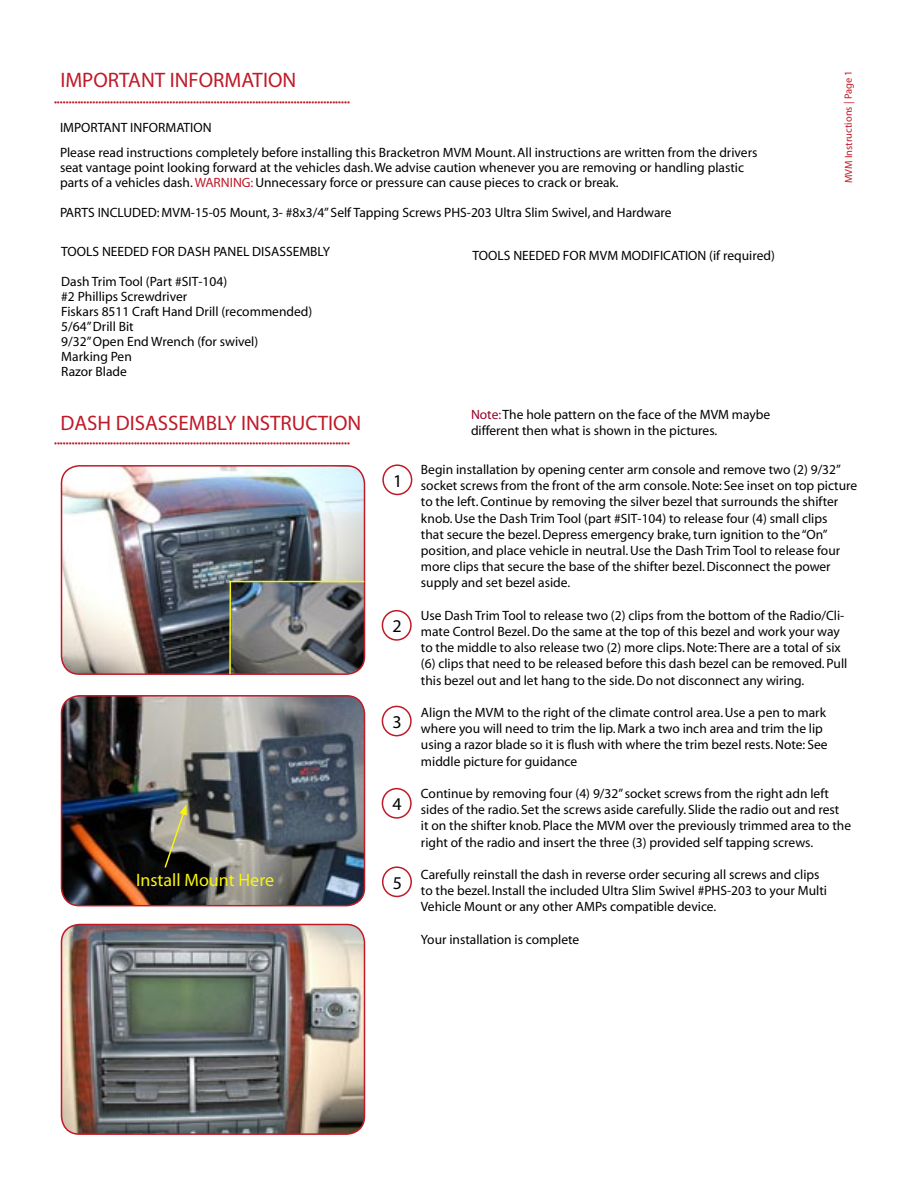
<style>
.page{position:relative;width:918px;height:1188px;background:#fff}
.page>*{position:absolute;margin:0;border:0;box-sizing:border-box;transform-origin:0 0}
.t1{font:700 21px "Futura";color:#bf1a27}
.t2{font:18px "Futura";color:#f7f410}
.t3{font:700 18px "Futura";color:#000}
.t4{font:13.5px/16.2px "Futura";color:#000}
.t5{font:700 13.5px "Futura";color:#000}
.t6{font:700 10.5px "Futura";color:#bf1a27}
.t7{font:10.5px "Futura";color:#bf1a27}
.s1{font-weight:700;color:#bf1a27}
.s2{font-weight:700}
.s3{font-weight:400}
.s4{font-weight:400;font-style:italic}
.s5{color:#970029}
.s6{font-weight:700;font-style:italic}
</style>
<div class="page">
<img style="left:60px;top:465px;width:306px;height:209px">
<img style="left:60px;top:695px;width:306px;height:211px">
<img style="left:60px;top:923px;width:306px;height:211px">
<svg style="left:163px;top:804px;width:24px;height:65px;background:#8a876e"></svg>
<div style="left:382px;top:464px;width:30px;height:31px;border:2px solid #bf1a27;border-radius:50%"></div>
<div style="left:382px;top:610px;width:30px;height:31px;border:2px solid #bf1a27;border-radius:50%"></div>
<div style="left:382px;top:706px;width:30px;height:30px;border:2px solid #bf1a27;border-radius:50%"></div>
<div style="left:382px;top:866px;width:30px;height:31px;border:2px solid #bf1a27;border-radius:50%"></div>
<div style="left:382px;top:788px;width:30px;height:31px;border:2px solid #bf1a27;border-radius:50%"></div>
<hr style="left:229px;top:582px;width:2px;height:92px;background:#f7f410">
<hr style="left:229px;top:581px;width:135px;height:1px;background:#f7f410">
<p class="t1" style="left:60px;top:70px;width:238px">IMPORTANT INFORMATION</p>
<p class="t6" style="left:54px;top:98px;width:298px">••••••••••••••••••••••••••••••••••••••••••••••••••••••••••••••••••••••••••••••••••••••••••••••••••••</p>
<p class="t5" style="left:60px;top:121px;width:153px">IMPORTANT INFORMATION</p>
<p class="t4" style="left:60px;top:146px;width:699px;line-height:15px">Please read instructions completely before installing this Bracketron MVM Mount. All instructions are written from the drivers seat vantage point looking forward at the vehicles dash. We advise caution whenever you are removing or handling plastic parts of a vehicles dash. <span class="s1">WARNING:</span> Unnecessary force or pressure can cause pieces to crack or break.</p>
<p class="t4" style="left:60px;top:205px;width:613px"><span class="s2">PARTS INCLUDED:</span> MVM-15-05 Mount, 3- #8x3/4” Self Tapping Screws PHS-203 Ultra Slim Swivel, and Hardware</p>
<p class="t5" style="left:472px;top:249px;width:304px">TOOLS NEEDED FOR MVM MODIFICATION <span class="s3">(</span><span class="s4">if required</span><span class="s3">)</span></p>
<p class="t5" style="left:61px;top:245px;width:270px">TOOLS NEEDED FOR DASH PANEL DISASSEMBLY</p>
<p class="t4" style="left:61px;top:274px;width:167px">Dash Trim Tool (Part #SIT-104)</p>
<p class="t4" style="left:61px;top:289px;width:128px">#2 Phillips Screwdriver</p>
<p class="t4" style="left:61px;top:304px;width:253px">Fiskars 8511 Craft Hand Drill (recommended)</p>
<p class="t4" style="left:61px;top:319px;width:74px">5/64” Drill Bit</p>
<p class="t4" style="left:61px;top:334px;width:198px">9/32” Open End Wrench (for swivel)</p>
<p class="t4" style="left:61px;top:349px;width:72px">Marking Pen</p>
<p class="t4" style="left:61px;top:364px;width:67px">Razor Blade</p>
<p class="t1" style="left:60px;top:412px;width:303px">DASH DISASSEMBLY INSTRUCTION</p>
<p class="t6" style="left:54px;top:439px;width:298px">••••••••••••••••••••••••••••••••••••••••••••••••••••••••••••••••••••••••••••••••••••••••••••••••••••</p>
<p class="t4" style="left:471px;top:407px;width:301px"><span class="s5">Note:</span>The hole pattern on the face of the MVM maybe different then what is shown in the pictures.</p>
<p class="t7" style="left:843px;top:183px;width:114px;rotate:-90deg">MVM Instructions | <span class="s2">Page 1</span></p>
<p class="t2" style="left:136px;top:871px;width:139px">Install Mount Here</p>
<p class="t3" style="left:393px;top:472px;width:11px">1</p>
<p class="t3" style="left:393px;top:617px;width:11px">2</p>
<p class="t3" style="left:393px;top:713px;width:11px">3</p>
<p class="t3" style="left:393px;top:795px;width:11px">4</p>
<p class="t3" style="left:393px;top:874px;width:11px">5</p>
<p class="t4" style="left:421px;top:462px;width:438px">Begin installation by opening center arm console and remove two (2) 9/32” socket screws from the front of the arm console. Note: See inset on top picture to the left. Continue by removing the silver bezel that surrounds the shifter knob. Use the Dash Trim Tool (part #SIT-104) to release four (4) small clips<br>that secure the bezel. Depress emergency brake, turn ignition to the “On” position, and place vehicle in neutral. Use the Dash Trim Tool to release four more clips that secure the base of the shifter bezel. Disconnect the power supply and set bezel aside.</p>
<p class="t4" style="left:421px;top:608px;width:428px">Use Dash Trim Tool to release two (2) clips from the bottom of the Radio/Cli&shy;mate Control Bezel. Do the same at the top of this bezel and work your way to the middle to also release two (2) more clips. Note: There are a total of six (6) clips that need to be released before this dash bezel can be removed. Pull this bezel out and let hang to the side. Do not disconnect any wiring.</p>
<p class="t4" style="left:421px;top:705px;width:408px">Align the <span class="s6">MVM</span> to the right of the climate control area. Use a pen to mark where you will need to trim the lip. Mark a two inch area and trim the lip using a razor blade so it is flush with where the trim bezel rests.<span class="s6">Note:</span> See middle picture for guidance</p>
<p class="t4" style="left:421px;top:786px;width:432px">Continue by removing four (4) 9/32” socket screws from the right adn left sides of the radio. Set the screws aside carefully. Slide the radio out and rest<br>it on the shifter knob. Place the <span class="s6">MVM</span> over the previously trimmed area to the right of the radio and insert the three (3) provided self tapping screws.</p>
<p class="t4" style="left:421px;top:867px;width:408px">Carefully reinstall the dash in reverse order securing all screws and clips to the bezel. Install the included Ultra Slim Swivel #PHS-203 to your Multi<br>Vehicle Mount or any other AMPs compatible device.</p>
<p class="t4" style="left:421px;top:932px;width:160px">Your installation is complete</p>
</div>
